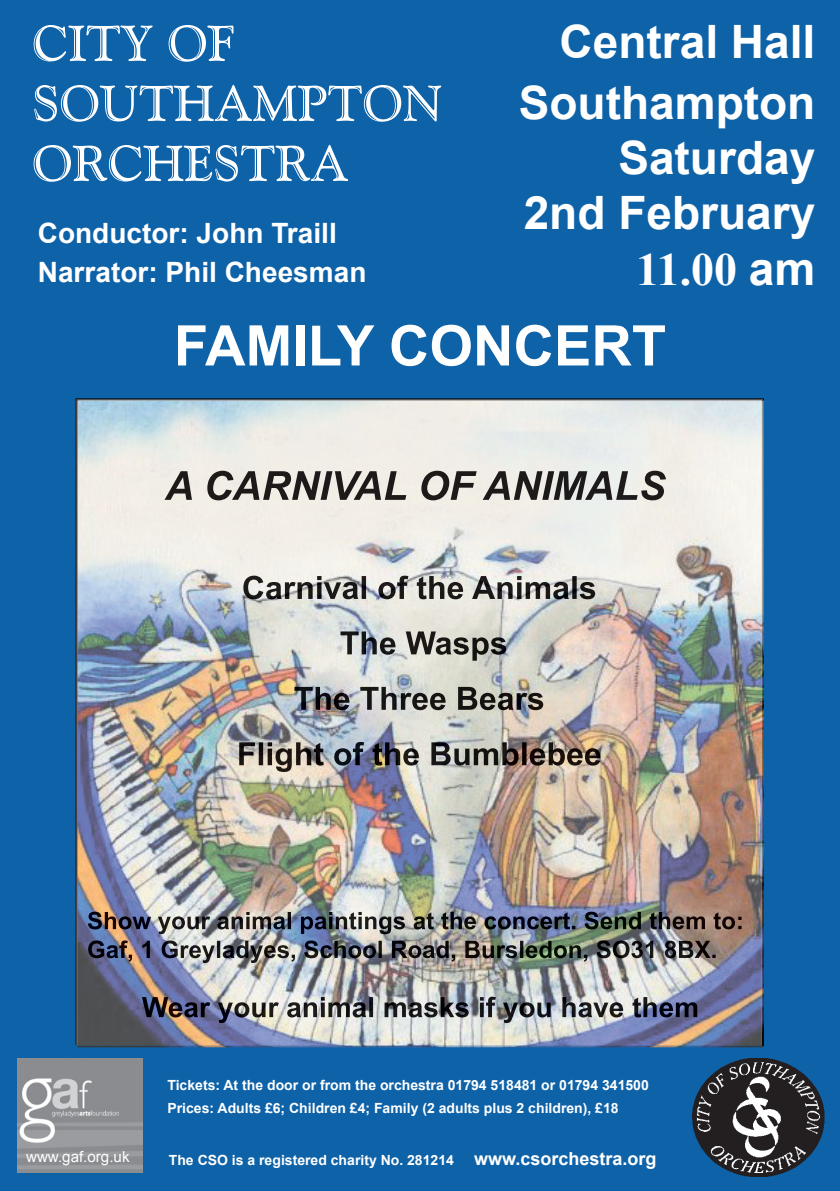
<style>
.page{position:relative;width:840px;height:1191px;background:#fff}
.page>*{position:absolute;margin:0;border:0;box-sizing:border-box;transform-origin:0 0}
.t1{font:700 56px "Arial";color:#fff}
.t2{font:50px/60px "Goudy Handtooled BT";color:#fff}
.t3{font:700 46px/60.8px "Arial";color:#fff;text-align:right}
.t4{font:700 46px "Times New Roman";color:#fff}
.t5{font:700 28px/39.2px "Arial";color:#fff}
.t6{font:15.2px "Arial";color:#fff}
.t7{font:700 14px/23.6px "Arial";color:#fff}
.s1{font-family:"Arial"}
.s2{font-size:18px}
</style>
<div class="page">
<div style="left:0;top:0;width:839px;height:1191px;background:#0e62a8"></div>
<img style="left:692px;top:1058px;width:131px;height:118px">
<img style="left:17px;top:1058px;width:125px;height:114px">
<img style="left:77px;top:401px;width:686px;height:646px">
<img style="left:142px;top:996px;width:554px;height:27px">
<img style="left:164px;top:471px;width:501px;height:29px">
<img style="left:243px;top:575px;width:353px;height:24px">
<img style="left:330px;top:631px;width:177px;height:29px">
<img style="left:294px;top:687px;width:250px;height:23px">
<img style="left:239px;top:742px;width:361px;height:30px">
<img style="left:88px;top:911px;width:668px;height:23px">
<img style="left:88px;top:940px;width:627px;height:23px">
<h2 class="t2" style="left:32px;top:12px;width:411px">CITY OF<br>SOUTHAMPTON<br>ORCHESTRA</h2>
<h3 class="t5" style="left:38px;top:214px;width:330px">Conductor: John Traill<br>Narrator: Phil Cheesman</h3>
<h3 class="t3" style="left:518px;top:13px;width:298px">Central Hall<br>Southampton</h3>
<h3 class="t3" style="left:523px;top:132px;width:293px;line-height:55.2px">Saturday<br>2nd February</h3>
<h3 class="t4" style="left:636px;top:237px;width:180px">11.00 <span class="s1">am</span></h3>
<h1 class="t1" style="left:174px;top:309px;width:493px">FAMILY CONCERT</h1>
<p class="t6" style="left:26px;top:1146px;width:105px">www.gaf.org.uk</p>
<p class="t7" style="left:167px;top:1073px;width:482px">Tickets: At the door or from the orchestra 01794 518481 or 01794 341500<br>Prices: Adults £6; Children £4; Family (2 adults plus 2 children), £18</p>
<p class="t7" style="left:169px;top:1149px;width:489px">The CSO is a registered charity No. 281214 <span class="s2">www.csorchestra.org</span></p>
</div>
